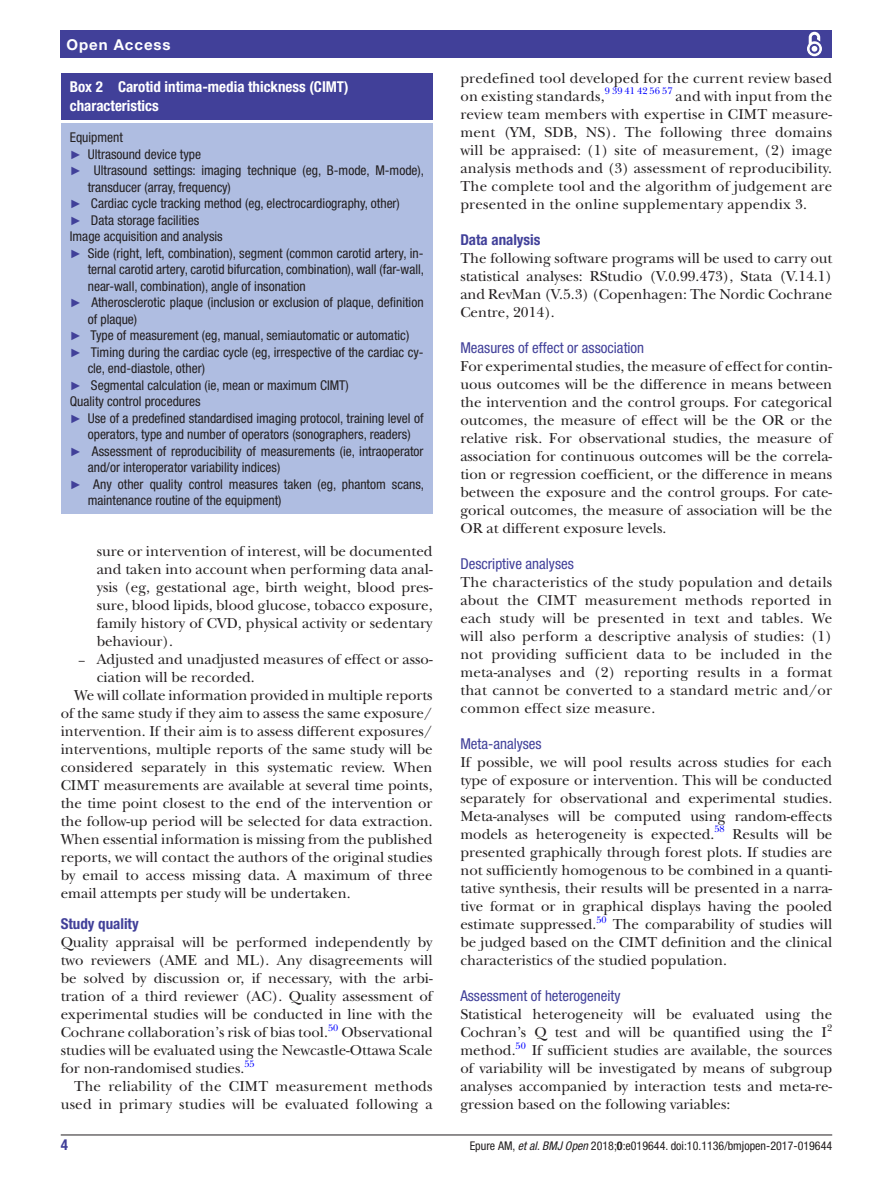
<style>
.page{position:relative;width:893px;height:1191px;background:#fff}
.page>*{position:absolute;margin:0;border:0;box-sizing:border-box;transform-origin:0 0}
.t1{font:15px/18px "New Baskerville";color:#231f20;text-align:justify}
.t2{font:condensed 15px "Helvetica Neue LT Std";color:#414099}
.t3{font:700 condensed 15px/18px "Helvetica Neue LT Std";color:#fff}
.t4{font:700 condensed 15px "Helvetica Neue LT Std";color:#414099}
.t5{font:700 15px "Helvetica Neue LT Std";letter-spacing:.065em;color:#fff}
.t6{font:condensed 13.5px "Helvetica Neue LT Std";color:#231f20}
.t7{font:condensed 12px "Helvetica Neue LT Std";color:#231f20}
.t8{font:9.9px "New Baskerville";letter-spacing:.005em;color:#00f}
.s1{font-family:"Arial";font-stretch:normal;font-size:12px;color:#414099}
.s2{font-size:12px}
.s3{font-style:italic}
.s4{font-weight:700}
</style>
<div class="page">
<hr style="left:61px;top:1134px;width:771px;height:1px;background:#231f20">
<div style="left:61px;top:31px;width:771px;height:27px;background:#414099"></div>
<svg style="left:807px;top:31px;width:15px;height:26px"></svg>
<div style="left:61px;top:73px;width:372px;height:46px;background:#414099"></div>
<div style="left:61px;top:124px;width:372px;height:390px;background:#afbde1"></div>
<p class="t5" style="left:66px;top:35px;width:106px">Open Access</p>
<p class="t3" style="left:70px;top:78px;width:280px">Box 2 Carotid intima-media thickness (CIMT) characteristics</p>
<p class="t6" style="left:70px;top:130px;width:55px">Equipment</p>
<p class="t6" style="left:70px;top:146px;width:133px"><span class="s1">►</span> Ultrasound device type</p>
<p class="t6" style="left:70px;top:163px;width:356px"><span class="s1">►</span> Ultrasound settings: imaging technique (eg, B-mode, M-mode),</p>
<p class="t6" style="left:88px;top:179px;width:145px">transducer (array, frequency)</p>
<p class="t6" style="left:70px;top:196px;width:332px"><span class="s1">►</span> Cardiac cycle tracking method (eg, electrocardiography, other)</p>
<p class="t6" style="left:70px;top:212px;width:131px"><span class="s1">►</span> Data storage facilities</p>
<p class="t6" style="left:70px;top:229px;width:155px">Image acquisition and analysis</p>
<p class="t6" style="left:70px;top:245px;width:355px"><span class="s1">►</span> Side (right, left, combination), segment (common carotid artery, in-</p>
<p class="t6" style="left:88px;top:262px;width:338px">ternal carotid artery, carotid bifurcation, combination), wall (far-wall,</p>
<p class="t6" style="left:88px;top:278px;width:219px">near-wall, combination), angle of insonation</p>
<p class="t6" style="left:70px;top:295px;width:355px"><span class="s1">►</span> Atherosclerotic plaque (inclusion or exclusion of plaque, definition</p>
<p class="t6" style="left:88px;top:311px;width:51px">of plaque)</p>
<p class="t6" style="left:70px;top:328px;width:341px"><span class="s1">►</span> Type of measurement (eg, manual, semiautomatic or automatic)</p>
<p class="t6" style="left:70px;top:344px;width:355px"><span class="s1">►</span> Timing during the cardiac cycle (eg, irrespective of the cardiac cy-</p>
<p class="t6" style="left:88px;top:361px;width:119px">cle, end-diastole, other)</p>
<p class="t6" style="left:70px;top:377px;width:280px"><span class="s1">►</span> Segmental calculation (ie, mean or maximum CIMT)</p>
<p class="t6" style="left:70px;top:394px;width:132px">Quality control procedures</p>
<p class="t6" style="left:70px;top:410px;width:355px"><span class="s1">►</span> Use of a predefined standardised imaging protocol, training level of</p>
<p class="t6" style="left:88px;top:427px;width:324px">operators, type and number of operators (sonographers, readers)</p>
<p class="t6" style="left:70px;top:443px;width:355px"><span class="s1">►</span> Assessment of reproducibility of measurements (ie, intraoperator</p>
<p class="t6" style="left:88px;top:460px;width:194px">and/or interoperator variability indices)</p>
<p class="t6" style="left:70px;top:476px;width:356px"><span class="s1">►</span> Any other quality control measures taken (eg, phantom scans,</p>
<p class="t6" style="left:88px;top:493px;width:195px">maintenance routine of the equipment)</p>
<p class="t1" style="left:97px;top:542px;width:337px">sure or intervention of interest, will be documented and taken into account when performing data anal&shy;ysis (eg, gestational age, birth weight, blood pres&shy;sure, blood lipids, blood glucose, tobacco exposure, family history of CVD, physical activity or sedentary behaviour).</p>
<p class="t1" style="left:79px;top:650px;width:355px"><span class="s2">–</span> Adjusted and unadjusted measures of effect or asso-</p>
<p class="t1" style="left:97px;top:668px;width:160px">ciation will be recorded.</p>
<p class="t1" style="left:74px;top:686px;width:360px">We will collate information provided in multiple reports</p>
<p class="t1" style="left:61px;top:704px;width:373px">of the same study if they aim to assess the same exposure/</p>
<p class="t1" style="left:61px;top:722px;width:373px">intervention. If their aim is to assess different exposures/</p>
<p class="t1" style="left:61px;top:740px;width:373px">interventions, multiple reports of the same study will be</p>
<p class="t1" style="left:61px;top:758px;width:373px">considered separately in this systematic review. When</p>
<p class="t1" style="left:61px;top:776px;width:373px">CIMT measurements are available at several time points,</p>
<p class="t1" style="left:61px;top:794px;width:373px">the time point closest to the end of the intervention or</p>
<p class="t1" style="left:61px;top:812px;width:373px">the follow-up period will be selected for data extraction.</p>
<p class="t1" style="left:61px;top:830px;width:373px">When essential information is missing from the published</p>
<p class="t1" style="left:61px;top:848px;width:373px">reports, we will contact the authors of the original studies</p>
<p class="t1" style="left:61px;top:866px;width:373px">by email to access missing data. A maximum of three</p>
<p class="t1" style="left:61px;top:884px;width:291px">email attempts per study will be undertaken.</p>
<p class="t4" style="left:61px;top:915px;width:79px">Study quality</p>
<p class="t1" style="left:61px;top:933px;width:373px">Quality appraisal will be performed independently by two reviewers (AME and ML). Any disagreements will be solved by discussion or, if necessary, with the arbi&shy;tration of a third reviewer (AC). Quality assessment of experimental studies will be conducted in line with the Cochrane collaboration’s risk of bias tool.</p>
<p class="t8" style="left:328px;top:1021px;width:12px">50</p>
<p class="t1" style="left:61px;top:1023px;width:373px;text-indent:281px">Observational studies will be evaluated using the Newcastle-Ottawa Scale for non-randomised studies.</p>
<p class="t8" style="left:244px;top:1057px;width:12px">55</p>
<p class="t1" style="left:61px;top:1077px;width:373px;text-align:right">The reliability of the CIMT measurement methods used in primary studies will be evaluated following a</p>
<p class="t1" style="left:460px;top:69px;width:373px">predefined tool developed for the current review based on existing standards,</p>
<p class="t8" style="left:605px;top:85px;width:69px">9 39 41 42 56 57</p>
<p class="t1" style="left:460px;top:87px;width:373px;text-indent:215px">and with input from the review team members with expertise in CIMT measure&shy;ment (YM, SDB, NS). The following three domains will be appraised: (1) site of measurement, (2) image analysis methods and (3) assessment of reproducibility.<br>The complete tool and the algorithm of judgement are presented in the online supplementary appendix 3.</p>
<p class="t4" style="left:460px;top:231px;width:82px">Data analysis</p>
<p class="t1" style="left:460px;top:249px;width:373px">The following software programs will be used to carry out statistical analyses: RStudio (V.0.99.473), Stata (V.14.1) and RevMan (V.5.3) (Copenhagen: The Nordic Cochrane Centre, 2014).</p>
<p class="t2" style="left:460px;top:339px;width:185px">Measures of effect or association</p>
<p class="t1" style="left:460px;top:357px;width:373px">For experimental studies, the measure of effect for contin&shy;uous outcomes will be the difference in means between the intervention and the control groups. For categorical outcomes, the measure of effect will be the OR or the relative risk. For observational studies, the measure of association for continuous outcomes will be the correla&shy;tion or regression coefficient, or the difference in means between the exposure and the control groups. For cate&shy;gorical outcomes, the measure of association will be the OR at different exposure levels.</p>
<p class="t2" style="left:460px;top:555px;width:115px">Descriptive analyses</p>
<p class="t1" style="left:460px;top:573px;width:373px">The characteristics of the study population and details about the CIMT measurement methods reported in each study will be presented in text and tables. We will also perform a descriptive analysis of studies: (1) not providing sufficient data to be included in the meta-analyses and (2) reporting results in a format that cannot be converted to a standard metric and/or common effect size measure.</p>
<p class="t2" style="left:460px;top:735px;width:83px">Meta-analyses</p>
<p class="t1" style="left:460px;top:753px;width:373px">If possible, we will pool results across studies for each type of exposure or intervention. This will be conducted separately for observational and experimental studies.<br>Meta-analyses will be computed using random-effects models as heterogeneity is expected.</p>
<p class="t8" style="left:714px;top:823px;width:12px">58</p>
<p class="t1" style="left:460px;top:825px;width:373px;text-indent:272px">Results will be presented graphically through forest plots. If studies are not sufficiently homogenous to be combined in a quanti&shy;tative synthesis, their results will be presented in a narra&shy;tive format or in graphical displays having the pooled estimate suppressed.</p>
<p class="t8" style="left:596px;top:913px;width:12px">50</p>
<p class="t1" style="left:460px;top:915px;width:373px;text-indent:152px">The comparability of studies will be judged based on the CIMT definition and the clinical characteristics of the studied population.</p>
<p class="t2" style="left:460px;top:987px;width:162px">Assessment of heterogeneity</p>
<p class="t1" style="left:460px;top:1005px;width:373px">Statistical heterogeneity will be evaluated using the Cochran’s Q test and will be quantified using the I<sup>2 </sup>method.</p>
<p class="t8" style="left:516px;top:1039px;width:12px">50</p>
<p class="t1" style="left:460px;top:1041px;width:373px;text-indent:71px">If sufficient studies are available, the sources of variability will be investigated by means of subgroup analyses accompanied by interaction tests and meta-re&shy;gression based on the following variables:</p>
<p class="t4" style="left:61px;top:1135px;width:9px">4</p>
<p class="t7" style="left:470px;top:1138px;width:364px">Epure AM, <span class="s3">et al</span>. <span class="s3">BMJ Open</span> 2018;<span class="s4">0</span>:e019644. doi:10.1136/bmjopen-2017-019644</p>
</div>
